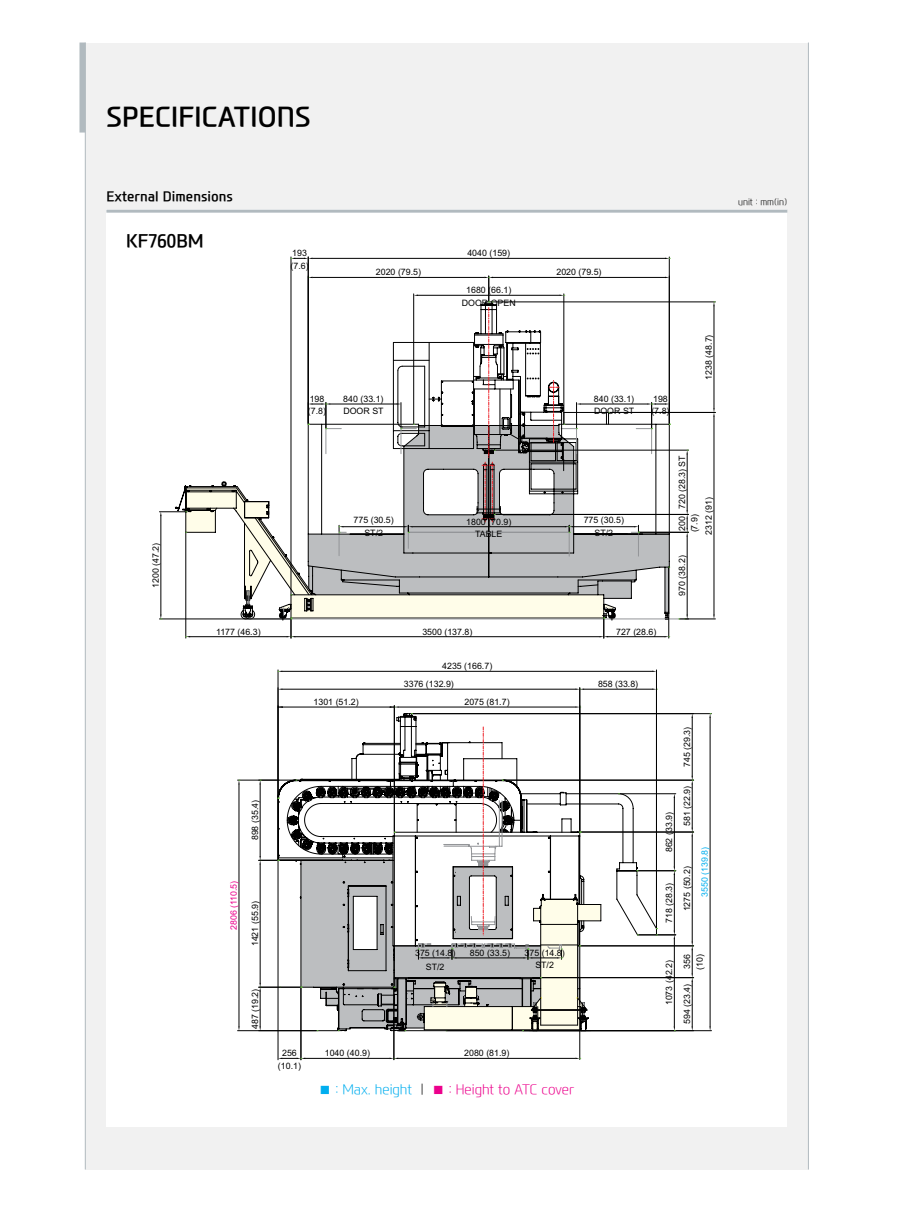
<style>
.page{position:relative;width:915px;height:1212px;background:#fff}
.page>*{position:absolute;margin:0;border:0;box-sizing:border-box;transform-origin:0 0}
.t1{font:700 27px "Modern H";color:#000}
.t2{font:700 18px "Modern H";color:#000}
.t3{font:300 13.5px "Modern H Eco";color:#ec008c}
.t4{font:700 13.5px "Modern H";color:#000}
.t5{font:300 9px "Modern H Eco";color:#000}
.t6{font:8.85px/12.6px "Arial";color:#000}
.t7{font:8.85px "Arial";color:#ec008c}
.t8{font:8.85px "Arial";color:#00aeef}
.s1{color:#00aeef}
.s2{color:#000}
</style>
<div class="page">
<div style="left:85px;top:43px;width:723px;height:1126px;background:#f1f1f1"></div>
<div style="left:106px;top:210px;width:681px;height:917px;background:#fff"></div>
<div style="left:79px;top:43px;width:6px;height:90px;background:#b1babf"></div>
<hr style="left:85px;top:43px;width:1px;height:1126px;background:#b1babf">
<hr style="left:807px;top:43px;width:1px;height:1126px;background:#b1babf">
<hr style="left:106px;top:210px;width:681px;height:3px;background:#b1babf">
<hr style="left:247px;top:619px;width:437px;height:1px;background:#939598">
<hr style="left:290px;top:257px;width:1px;height:337px;background:#000">
<hr style="left:686px;top:537px;width:1px;height:78px;background:#000">
<hr style="left:679px;top:619px;width:36px;height:1px;background:#000">
<hr style="left:713px;top:417px;width:1px;height:198px;background:#000">
<svg style="left:678px;top:615px;width:10px;height:5px"></svg>
<hr style="left:609px;top:412px;width:106px;height:1px;background:#000">
<hr style="left:492px;top:302px;width:223px;height:1px;background:#000">
<hr style="left:713px;top:306px;width:1px;height:102px;background:#000">
<hr style="left:639px;top:532px;width:49px;height:1px;background:#000">
<hr style="left:495px;top:514px;width:193px;height:1px;background:#000">
<hr style="left:495px;top:450px;width:193px;height:1px;background:#000">
<hr style="left:686px;top:454px;width:1px;height:56px;background:#000">
<svg style="left:686px;top:510px;width:2px;height:27px"></svg>
<hr style="left:308px;top:257px;width:1px;height:166px;background:#000">
<hr style="left:668px;top:257px;width:1px;height:166px;background:#000">
<hr style="left:312px;top:258px;width:352px;height:1px;background:#000">
<svg style="left:291px;top:258px;width:21px;height:1px"></svg>
<svg style="left:159px;top:276px;width:511px;height:362px"></svg>
<svg style="left:601px;top:792px;width:55px;height:187px"></svg>
<hr style="left:237px;top:1030px;width:79px;height:1px;background:#000">
<hr style="left:237px;top:780px;width:42px;height:1px;background:#000">
<hr style="left:239px;top:784px;width:1px;height:242px;background:#000">
<hr style="left:393px;top:988px;width:1px;height:72px;background:#000">
<hr style="left:305px;top:1058px;width:84px;height:1px;background:#000">
<hr style="left:579px;top:978px;width:1px;height:81px;background:#000">
<hr style="left:398px;top:1058px;width:177px;height:1px;background:#000">
<hr style="left:278px;top:861px;width:1px;height:199px;background:#000">
<hr style="left:300px;top:988px;width:1px;height:72px;background:#000">
<svg style="left:278px;top:1058px;width:27px;height:1px"></svg>
<hr style="left:282px;top:689px;width:293px;height:1px;background:#000">
<hr style="left:691px;top:982px;width:1px;height:44px;background:#000">
<hr style="left:541px;top:977px;width:152px;height:1px;background:#000">
<hr style="left:580px;top:945px;width:113px;height:1px;background:#000">
<hr style="left:691px;top:836px;width:1px;height:105px;background:#000">
<svg style="left:691px;top:941px;width:2px;height:41px"></svg>
<hr style="left:581px;top:832px;width:112px;height:1px;background:#000">
<hr style="left:691px;top:784px;width:1px;height:44px;background:#000">
<svg style="left:691px;top:828px;width:2px;height:8px"></svg>
<hr style="left:405px;top:1030px;width:306px;height:1px;background:#000">
<hr style="left:412px;top:713px;width:299px;height:1px;background:#000">
<hr style="left:709px;top:718px;width:1px;height:308px;background:#000">
<hr style="left:579px;top:688px;width:1px;height:143px;background:#000">
<hr style="left:584px;top:689px;width:68px;height:1px;background:#000">
<svg style="left:575px;top:688px;width:9px;height:2px"></svg>
<hr style="left:656px;top:670px;width:1px;height:258px;background:#000">
<hr style="left:278px;top:670px;width:1px;height:127px;background:#000">
<hr style="left:282px;top:671px;width:370px;height:1px;background:#000">
<hr style="left:638px;top:934px;width:37px;height:1px;background:#000">
<hr style="left:673px;top:939px;width:1px;height:87px;background:#000">
<hr style="left:673px;top:875px;width:1px;height:55px;background:#000">
<svg style="left:656px;top:928px;width:19px;height:11px"></svg>
<hr style="left:619px;top:793px;width:56px;height:1px;background:#000">
<hr style="left:637px;top:870px;width:38px;height:1px;background:#000">
<hr style="left:673px;top:798px;width:1px;height:68px;background:#000">
<svg style="left:673px;top:866px;width:2px;height:9px"></svg>
<hr style="left:503px;top:780px;width:190px;height:1px;background:#000">
<hr style="left:691px;top:718px;width:1px;height:58px;background:#000">
<svg style="left:691px;top:776px;width:2px;height:8px"></svg>
<svg style="left:258px;top:706px;width:343px;height:325px"></svg>
<h1 class="t1" style="left:106px;top:98px;width:31px">Specifications</h1>
<h3 class="t4" style="left:106px;top:187px;width:128px">External Dimensions</h3>
<p class="t5" style="left:738px;top:196px;width:51px">unit : mm(in)</p>
<h2 class="t2" style="left:126px;top:228px;width:79px">KF760BM</h2>
<p class="t6" style="left:149px;top:588px;width:47px;rotate:-90deg">1200 (47.2)</p>
<p class="t6" style="left:216px;top:625px;width:46px">1177 (46.3)</p>
<p class="t6" style="left:248px;top:840px;width:42px;rotate:-90deg">898 (35.4)</p>
<p class="t7" style="left:228px;top:930px;width:51px;rotate:-90deg">2806 (110.5)</p>
<p class="t6" style="left:248px;top:946px;width:47px;rotate:-90deg">1421 (55.9)</p>
<p class="t6" style="left:248px;top:1029px;width:42px;rotate:-90deg">487 (19.2)</p>
<p class="t6" style="left:290px;top:247px;width:20px">193 (7.6)</p>
<p class="t6" style="left:376px;top:266px;width:47px">2020 (79.5)</p>
<p class="t6" style="left:467px;top:247px;width:44px">4040 (159)</p>
<p class="t6" style="left:461px;top:284px;width:55px;text-align:center">1680 (66.1)<br>DOOR OPEN</p>
<p class="t6" style="left:556px;top:266px;width:47px">2020 (79.5)</p>
<p class="t6" style="left:308px;top:392px;width:20px">198 (7.8)</p>
<p class="t6" style="left:343px;top:392px;width:42px">840 (33.1)<br>DOOR ST</p>
<p class="t6" style="left:651px;top:392px;width:20px">198 (7.8)</p>
<p class="t6" style="left:593px;top:392px;width:42px">840 (33.1)<br>DOOR ST</p>
<p class="t6" style="left:702px;top:380px;width:47px;rotate:-90deg">1238 (48.7)</p>
<p class="t6" style="left:353px;top:514px;width:42px;text-align:center">775 (30.5)<br>ST/2</p>
<p class="t6" style="left:583px;top:514px;width:42px;text-align:center">775 (30.5)<br>ST/2</p>
<p class="t6" style="left:466px;top:515px;width:47px;text-align:center">1800 (70.9)<br>TABLE</p>
<p class="t6" style="left:422px;top:625px;width:52px">3500 (137.8)</p>
<p class="t6" style="left:442px;top:660px;width:52px">4235 (166.7)</p>
<p class="t6" style="left:404px;top:678px;width:52px">3376 (132.9)</p>
<p class="t6" style="left:313px;top:695px;width:47px">1301 (51.2)</p>
<p class="t6" style="left:464px;top:695px;width:47px">2075 (81.7)</p>
<p class="t6" style="left:616px;top:625px;width:42px">727 (28.6)</p>
<p class="t6" style="left:597px;top:678px;width:42px">858 (33.8)</p>
<p class="t6" style="left:675px;top:509px;width:55px;rotate:-90deg">720 (28.3) ST</p>
<p class="t6" style="left:702px;top:534px;width:39px;rotate:-90deg">2312 (91)</p>
<p class="t6" style="left:675px;top:532px;width:20px;rotate:-90deg">200 (7.9)</p>
<p class="t6" style="left:675px;top:596px;width:42px;rotate:-90deg">970 (38.2)</p>
<p class="t6" style="left:680px;top:767px;width:42px;rotate:-90deg">745 (29.3)</p>
<p class="t6" style="left:415px;top:945px;width:42px;line-height:14.7px;text-align:center">375 (14.8)<br>ST/2</p>
<p class="t6" style="left:469px;top:946px;width:42px">850 (33.5)</p>
<p class="t6" style="left:524px;top:946px;width:42px;text-align:center">375 (14.8)<br>ST/2</p>
<p class="t6" style="left:282px;top:1047px;width:16px">256</p>
<p class="t6" style="left:325px;top:1047px;width:47px">1040 (40.9)</p>
<p class="t6" style="left:464px;top:1047px;width:47px">2080 (81.9)</p>
<p class="t6" style="left:278px;top:1059px;width:25px">(10.1)</p>
<h3 class="t3" style="left:319px;top:1080px;width:257px"><span class="s1">◼︎ : Max. height</span> <span class="s2">|</span> ◼︎ : Height to ATC cover</h3>
<p class="t6" style="left:662px;top:852px;width:42px;rotate:-90deg">862 (33.9)</p>
<p class="t6" style="left:662px;top:923px;width:42px;rotate:-90deg">718 (28.3)</p>
<p class="t6" style="left:680px;top:826px;width:42px;rotate:-90deg">581 (22.9)</p>
<p class="t6" style="left:680px;top:911px;width:47px;rotate:-90deg">1275 (50.2)</p>
<p class="t8" style="left:698px;top:897px;width:52px;rotate:-90deg">3550 (139.8)</p>
<p class="t6" style="left:662px;top:1005px;width:47px;rotate:-90deg">1073 (42.2)</p>
<p class="t6" style="left:680px;top:969px;width:17px;rotate:-90deg">356 (10)</p>
<p class="t6" style="left:680px;top:1024px;width:42px;rotate:-90deg">594 (23.4)</p>
</div>
